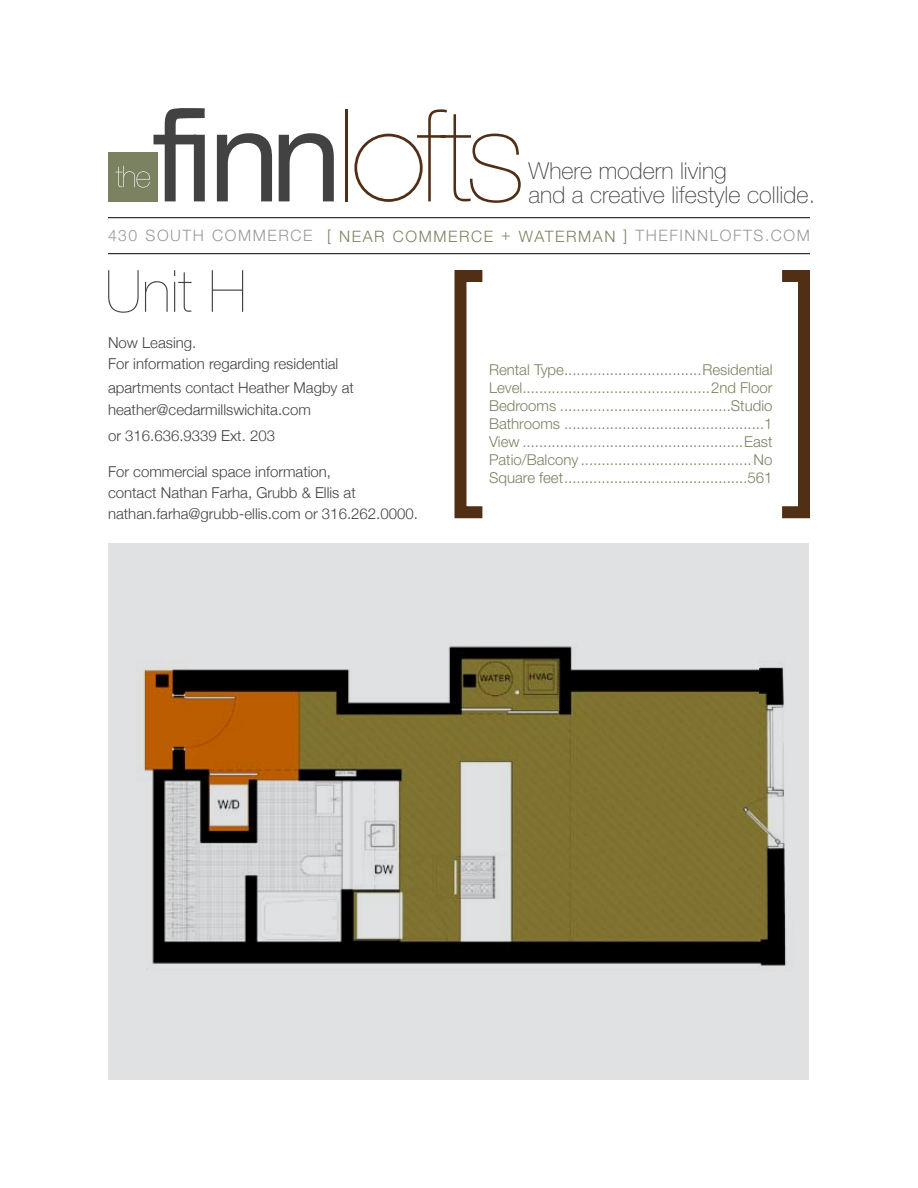
<style>
.page{position:relative;width:918px;height:1188px;background:#fff}
.page>*{position:absolute;margin:0;border:0;box-sizing:border-box;transform-origin:0 0}
.t1{font:200 58.2px "Helvetica Neue";color:#424242}
.t2{font:100 23.4px/23.9px "Helvetica Neue LT";color:#424242}
.t3{font:300 15.75px "Helvetica Neue LT";letter-spacing:.1em;color:#999}
.t4{font:300 15px/18px "Helvetica Neue LT";color:#7b8262;text-align:justify}
.t5{font:300 15px/21px "Helvetica Neue";color:#424242}
.s1{color:#7b8262}
</style>
<div class="page">
<svg style="left:354px;top:109px;width:167px;height:94px"></svg>
<hr style="left:345px;top:109px;width:3px;height:92px;background:#502f16">
<div style="left:108px;top:152px;width:50px;height:49px;background:#7b8262"></div>
<svg style="left:116px;top:108px;width:218px;height:93px"></svg>
<hr style="left:108px;top:217px;width:702px;height:1px;background:#000">
<div style="left:776px;top:270px;width:34px;height:248px;border:12px solid #502f15"></div>
<hr style="left:108px;top:253px;width:702px;height:1px;background:#000">
<div style="left:455px;top:270px;width:33px;height:248px;border:12px solid #502f15"></div>
<div style="left:109px;top:543px;width:700px;height:536px;background:#e0e1e2"></div>
<img style="left:139px;top:646px;width:647px;height:321px">
<h2 class="t2" style="left:529px;top:159px;width:288px">Where modern living<br>and a creative lifestyle collide.</h2>
<p class="t3" style="left:108px;top:226px;width:703px">430 South commerce <span class="s1">[ near Commerce + waterman ]</span> thefinnlofts.com</p>
<h1 class="t1" style="left:105px;top:258px;width:143px">Unit H</h1>
<p class="t5" style="left:108px;top:331px;width:232px">Now Leasing.<br>For information regarding residential</p>
<p class="t5" style="left:108px;top:376px;width:248px;line-height:22.4px">apartments contact Heather Magby at heather@cedarmillswichita.com</p>
<p class="t5" style="left:108px;top:425px;width:169px">or 316.636.9339 Ext. 203</p>
<p class="t5" style="left:108px;top:460px;width:311px">For commercial space information,<br>contact Nathan Farha, Grubb &amp; Ellis at nathan.farha@grubb-ellis.com or 316.262.0000.</p>
<p class="t4" style="left:489px;top:360px;width:285px">Rental Type.................................Residential Level.............................................2nd Floor Bedrooms .........................................Studio Bathrooms ................................................1<br>View .....................................................East Patio/Balcony .........................................No Square feet............................................561</p>
</div>
